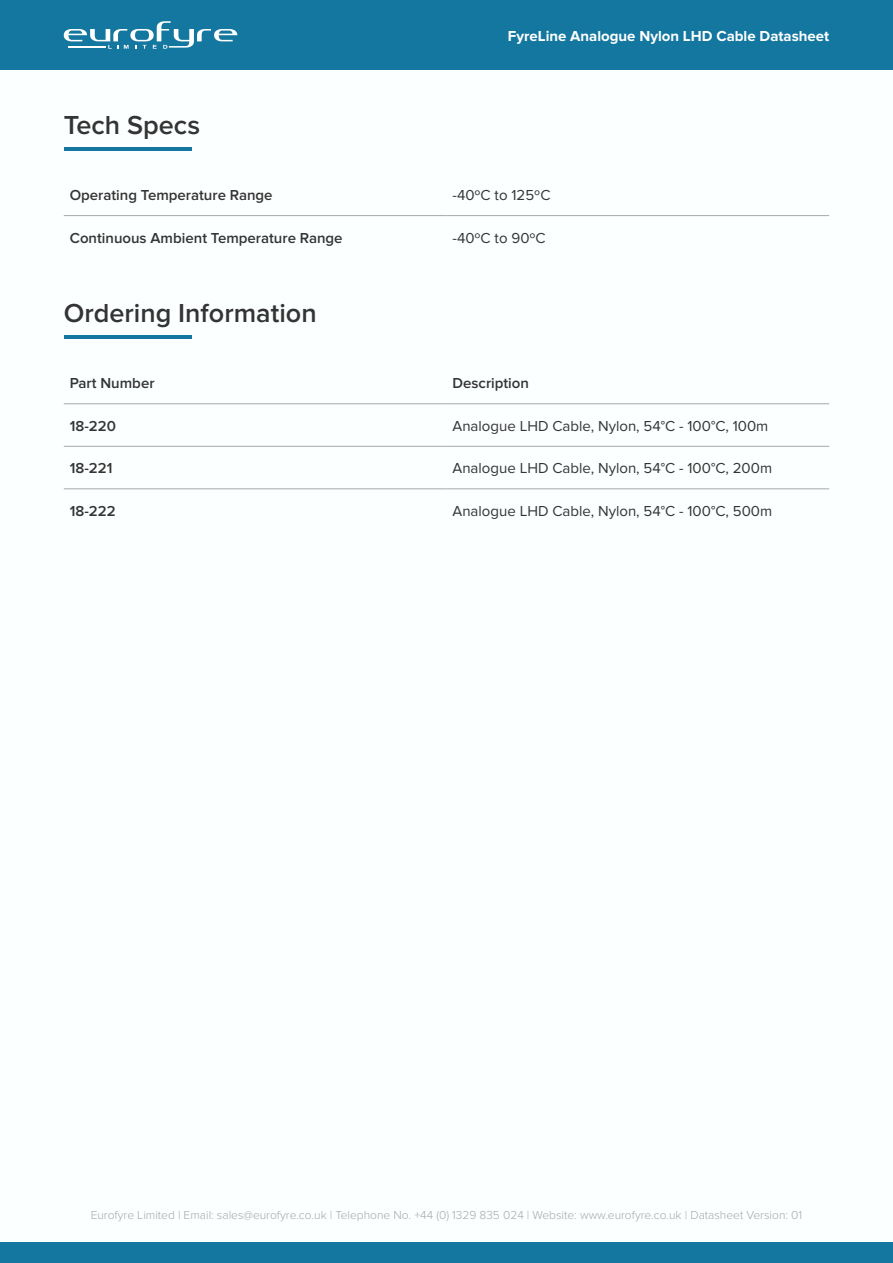
<style>
.page{position:relative;width:893px;height:1263px;background:#fff}
.page>*{position:absolute;margin:0;border:0;box-sizing:border-box;transform-origin:0 0}
.Sub_Header{font:600 27px "Proxima Nova";color:#343434}
.t1{font:15px "Proxima Nova";color:#343434}
.t2{font:600 15px "Proxima Nova";color:#343434}
.t3{font:700 15px "Proxima Nova";color:#fff}
.t4{font:300 12px "Proxima Nova";color:#a7a7a8}
</style>
<div class="page">
<div style="left:0;top:1242px;width:893px;height:21px;background:#14779f"></div>
<div style="left:0;top:0;width:893px;height:70px;background:#14779f"></div>
<svg style="left:64px;top:21px;width:173px;height:28px"></svg>
<hr style="left:64px;top:148px;width:127px;height:3px;background:#14779f">
<hr style="left:64px;top:215px;width:382px;height:1px;background:#a7a7a8">
<hr style="left:446px;top:215px;width:383px;height:1px;background:#a7a7a8">
<hr style="left:64px;top:336px;width:127px;height:3px;background:#14779f">
<hr style="left:64px;top:403px;width:382px;height:1px;background:#a7a7a8">
<hr style="left:446px;top:403px;width:383px;height:1px;background:#a7a7a8">
<hr style="left:64px;top:446px;width:382px;height:1px;background:#a7a7a8">
<hr style="left:446px;top:446px;width:383px;height:1px;background:#a7a7a8">
<hr style="left:64px;top:488px;width:382px;height:1px;background:#a7a7a8">
<hr style="left:446px;top:488px;width:383px;height:1px;background:#a7a7a8">
<p class="Sub_Header" style="left:64px;top:109px;width:138px">Tech Specs</p>
<p class="t3" style="left:508px;top:27px;width:323px">FyreLine Analogue Nylon LHD Cable Datasheet</p>
<p class="t2" style="left:70px;top:187px;width:204px">Operating Temperature Range</p>
<p class="t1" style="left:452px;top:187px;width:99px">-40ºC to 125ºC</p>
<p class="t2" style="left:70px;top:229px;width:274px">Continuous Ambient Temperature Range</p>
<p class="t1" style="left:452px;top:229px;width:95px">-40ºC to 90ºC</p>
<p class="Sub_Header" style="left:64px;top:297px;width:254px">Ordering Information</p>
<p class="t2" style="left:70px;top:375px;width:86px">Part Number</p>
<p class="t2" style="left:452px;top:375px;width:78px">Description</p>
<p class="t2" style="left:70px;top:417px;width:48px">18-220</p>
<p class="t1" style="left:452px;top:417px;width:317px">Analogue LHD Cable, Nylon, 54°C - 100°C, 100m</p>
<p class="t2" style="left:70px;top:460px;width:44px">18-221</p>
<p class="t1" style="left:452px;top:460px;width:321px">Analogue LHD Cable, Nylon, 54°C - 100°C, 200m</p>
<p class="t2" style="left:70px;top:502px;width:47px">18-222</p>
<p class="t1" style="left:452px;top:502px;width:321px">Analogue LHD Cable, Nylon, 54°C - 100°C, 500m</p>
<p class="t4" style="left:91px;top:1208px;width:713px">Eurofyre Limited | Email: sales@eurofyre.co.uk | Telephone No. +44 (0) 1329 835 024 | Website: www.eurofyre.co.uk | Datasheet Version: 01</p>
</div>
